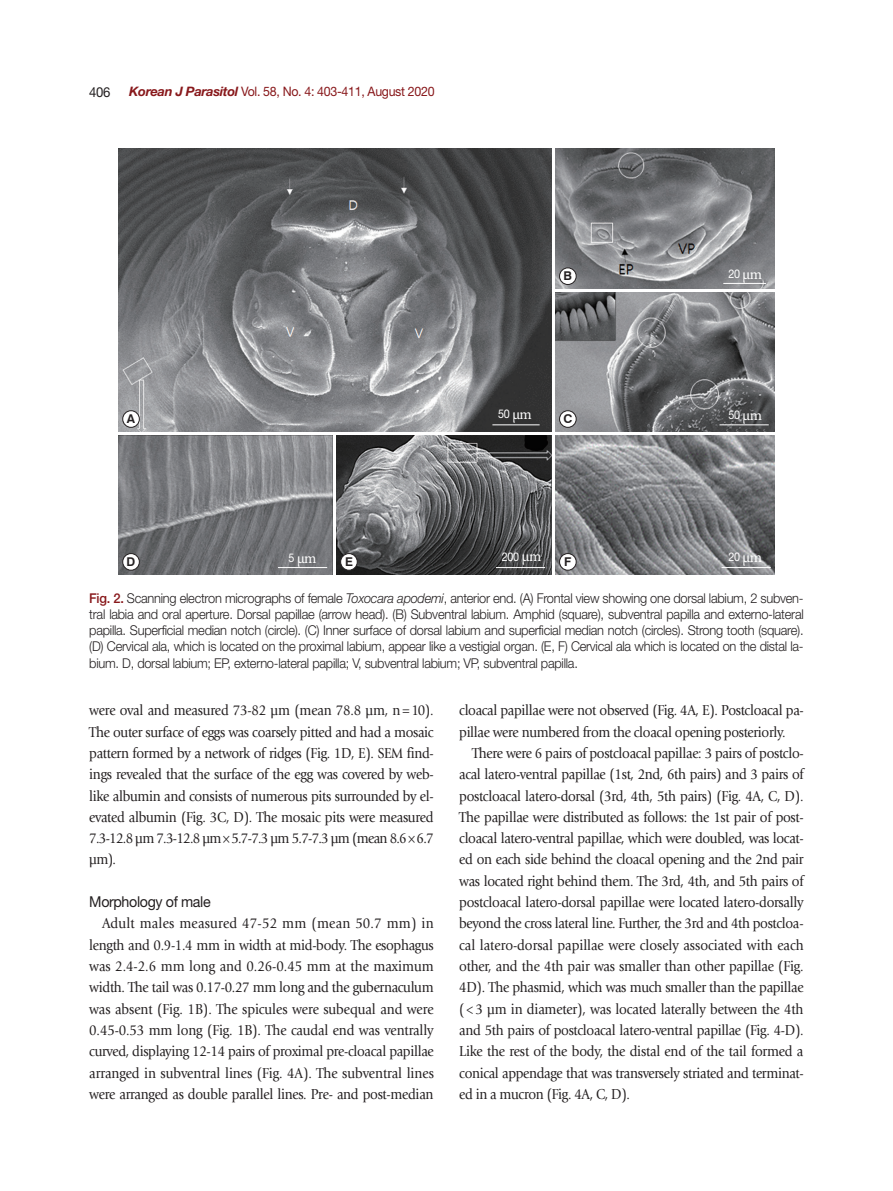
<style>
.page{position:relative;width:893px;height:1191px;background:#fff}
.page>*{position:absolute;margin:0;border:0;box-sizing:border-box;transform-origin:0 0}
.본문{font:15px/21.3px "Giovanni Std";letter-spacing:-.025em;color:#231f20;text-align:justify;scale:.9 1}
.본문_중제목{font:15px "Helvetica Neue LT Std";letter-spacing:-.025em;color:#231f20;scale:.95 1}
.그림_지문_8pt{font:15px "Minion Pro";color:#fff}
.t1{font:13.8px "Helvetica Neue LT Std";color:#231f20;scale:.95 1}
.표_제목__그림_설명{font:300 13.5px/16.2px "Helvetica Neue LT Std";letter-spacing:-.02em;color:#231f20;text-align:justify;scale:.95 1}
.t2{font:13.05px "Helvetica Neue LT Std";letter-spacing:-.025em;color:#88181b;scale:.95 1}
.t3{font:700 12.15px "Swiss 721 BT";color:#231f20}
.그림_지문_8pt-2{font:12px "Helvetica Neue LT Std";letter-spacing:-.025em;color:#fff;scale:.9 1}
.s1{font-weight:700;font-style:italic}
.s2{font-family:"Minion Pro";font-size:15px}
.s3{font-family:"Helvetica Neue LT Std";font-size:12px}
.s4{font-weight:500;color:#88181b}
.s5{font-style:italic}
.s6{font-family:"Minion Pro"}
</style>
<div class="page">
<img style="left:118px;top:149px;width:433px;height:283px">
<img style="left:118px;top:436px;width:214px;height:138px">
<img style="left:336px;top:436px;width:215px;height:138px">
<img style="left:555px;top:436px;width:220px;height:138px">
<img style="left:555px;top:149px;width:220px;height:140px">
<img style="left:555px;top:293px;width:220px;height:139px">
<div style="left:123px;top:411px;width:16px;height:16px;background:#fff;border-radius:50%"></div>
<div style="left:123px;top:410px;width:17px;height:17px;border:1px solid #231f20;border-radius:50%"></div>
<div style="left:560px;top:268px;width:16px;height:16px;background:#fff;border-radius:50%"></div>
<div style="left:559px;top:268px;width:17px;height:17px;border:1px solid #231f20;border-radius:50%"></div>
<div style="left:560px;top:411px;width:16px;height:16px;background:#fff;border-radius:50%"></div>
<div style="left:559px;top:410px;width:17px;height:17px;border:1px solid #231f20;border-radius:50%"></div>
<div style="left:123px;top:553px;width:16px;height:17px;background:#fff;border-radius:50%"></div>
<div style="left:123px;top:553px;width:17px;height:17px;border:1px solid #231f20;border-radius:50%"></div>
<div style="left:341px;top:553px;width:16px;height:17px;background:#fff;border-radius:50%"></div>
<div style="left:340px;top:553px;width:17px;height:17px;border:1px solid #231f20;border-radius:50%"></div>
<div style="left:560px;top:553px;width:16px;height:17px;background:#fff;border-radius:50%"></div>
<div style="left:559px;top:553px;width:17px;height:17px;border:1px solid #231f20;border-radius:50%"></div>
<hr style="left:492px;top:424px;width:48px;height:1px;background:#fff">
<hr style="left:278px;top:567px;width:49px;height:1px;background:#fff">
<hr style="left:496px;top:567px;width:49px;height:1px;background:#fff">
<hr style="left:723px;top:283px;width:43px;height:1px;background:#fff">
<hr style="left:719px;top:424px;width:50px;height:1px;background:#fff">
<hr style="left:721px;top:567px;width:50px;height:1px;background:#fff">
<p class="t1" style="left:89px;top:83px;width:24px">406</p>
<p class="t2" style="left:129px;top:84px;width:323px"><span class="s1">Korean J Parasitol</span> Vol. 58, No. 4: 403-411, August 2020</p>
<p class="t3" style="left:127px;top:411px;width:10px">A</p>
<p class="t3" style="left:564px;top:269px;width:10px">B</p>
<p class="그림_지문_8pt-2" style="left:498px;top:406px;width:39px">50 <span class="s2">μm</span></p>
<p class="t3" style="left:563px;top:411px;width:10px">C</p>
<p class="그림_지문_8pt-2" style="left:728px;top:266px;width:39px">20 <span class="s2">μm</span></p>
<p class="그림_지문_8pt-2" style="left:728px;top:407px;width:39px">50 <span class="s2">μm</span></p>
<p class="그림_지문_8pt" style="left:289px;top:548px;width:30px"><span class="s3">5</span> μm</p>
<p class="그림_지문_8pt-2" style="left:502px;top:549px;width:45px">200 <span class="s2">μm</span></p>
<p class="t3" style="left:564px;top:554px;width:9px">F</p>
<p class="그림_지문_8pt-2" style="left:728px;top:550px;width:39px">20 <span class="s2">μm</span></p>
<p class="t3" style="left:127px;top:554px;width:10px">D</p>
<p class="t3" style="left:345px;top:554px;width:9px">E</p>
<p class="표_제목__그림_설명" style="left:89px;top:589px;width:754px"><span class="s4">Fig. 2.</span> Scanning electron micrographs of female <span class="s5">Toxocara apodemi</span>, anterior end. (A) Frontal view showing one dorsal labium, 2 subven&shy;tral labia and oral aperture. Dorsal papillae (arrow head). (B) Subventral labium. Amphid (square), subventral papilla and externo-lateral papilla. Superficial median notch (circle). (C) Inner surface of dorsal labium and superficial median notch (circles). Strong tooth (square). (D) Cervical ala, which is located on the proximal labium, appear like a vestigial organ. (E, F) Cervical ala which is located on the distal la&shy;bium. D, dorsal labium; EP, externo-lateral papilla; V, subventral labium; VP, subventral papilla.</p>
<p class="본문" style="left:89px;top:700px;width:384px">were oval and measured 73-82 µm (mean 78.8 µm, n<span class="s6">=</span>10).<br>The outer surface of eggs was coarsely pitted and had a mosaic pattern formed by a network of ridges (Fig. 1D, E). SEM find&shy;ings revealed that the surface of the egg was covered by web&shy;like albumin and consists of numerous pits surrounded by el&shy;evated albumin (Fig. 3C, D). The mosaic pits were measured 7.3-12.8 µm 7.3-12.8 µm<span class="s6">×</span>5.7-7.3 µm 5.7-7.3 µm (mean 8.6<span class="s6">×</span>6.7 µm).</p>
<p class="본문_중제목" style="left:89px;top:892px;width:129px">Morphology of male</p>
<p class="본문" style="left:89px;top:913px;width:384px;text-indent:13px">Adult males measured 47-52 mm (mean 50.7 mm) in length and 0.9-1.4 mm in width at mid-body. The esophagus was 2.4-2.6 mm long and 0.26-0.45 mm at the maximum width. The tail was 0.17-0.27 mm long and the gubernaculum was absent (Fig. 1B). The spicules were subequal and were 0.45-0.53 mm long (Fig. 1B). The caudal end was ventrally curved, displaying 12-14 pairs of proximal pre-cloacal papillae arranged in subventral lines (Fig. 4A). The subventral lines were arranged as double parallel lines. Pre- and post-median</p>
<p class="본문" style="left:459px;top:700px;width:384px">cloacal papillae were not observed (Fig. 4A, E). Postcloacal pa&shy;pillae were numbered from the cloacal opening posteriorly.</p>
<p class="본문" style="left:459px;top:742px;width:384px;text-indent:13px">There were 6 pairs of postcloacal papillae: 3 pairs of postclo&shy;acal latero-ventral papillae (1st, 2nd, 6th pairs) and 3 pairs of postcloacal latero-dorsal (3rd, 4th, 5th pairs) (Fig. 4A, C, D).<br>The papillae were distributed as follows: the 1st pair of post&shy;cloacal latero-ventral papillae, which were doubled, was locat&shy;ed on each side behind the cloacal opening and the 2nd pair was located right behind them. The 3rd, 4th, and 5th pairs of postcloacal latero-dorsal papillae were located latero-dorsally beyond the cross lateral line. Further, the 3rd and 4th postcloa&shy;cal latero-dorsal papillae were closely associated with each other, and the 4th pair was smaller than other papillae (Fig.<br>4D). The phasmid, which was much smaller than the papillae (<span class="s6">&lt;</span>3 µm in diameter), was located laterally between the 4th and 5th pairs of postcloacal latero-ventral papillae (Fig. 4-D).<br>Like the rest of the body, the distal end of the tail formed a conical appendage that was transversely striated and terminat&shy;ed in a mucron (Fig. 4A, C, D).</p>
</div>
